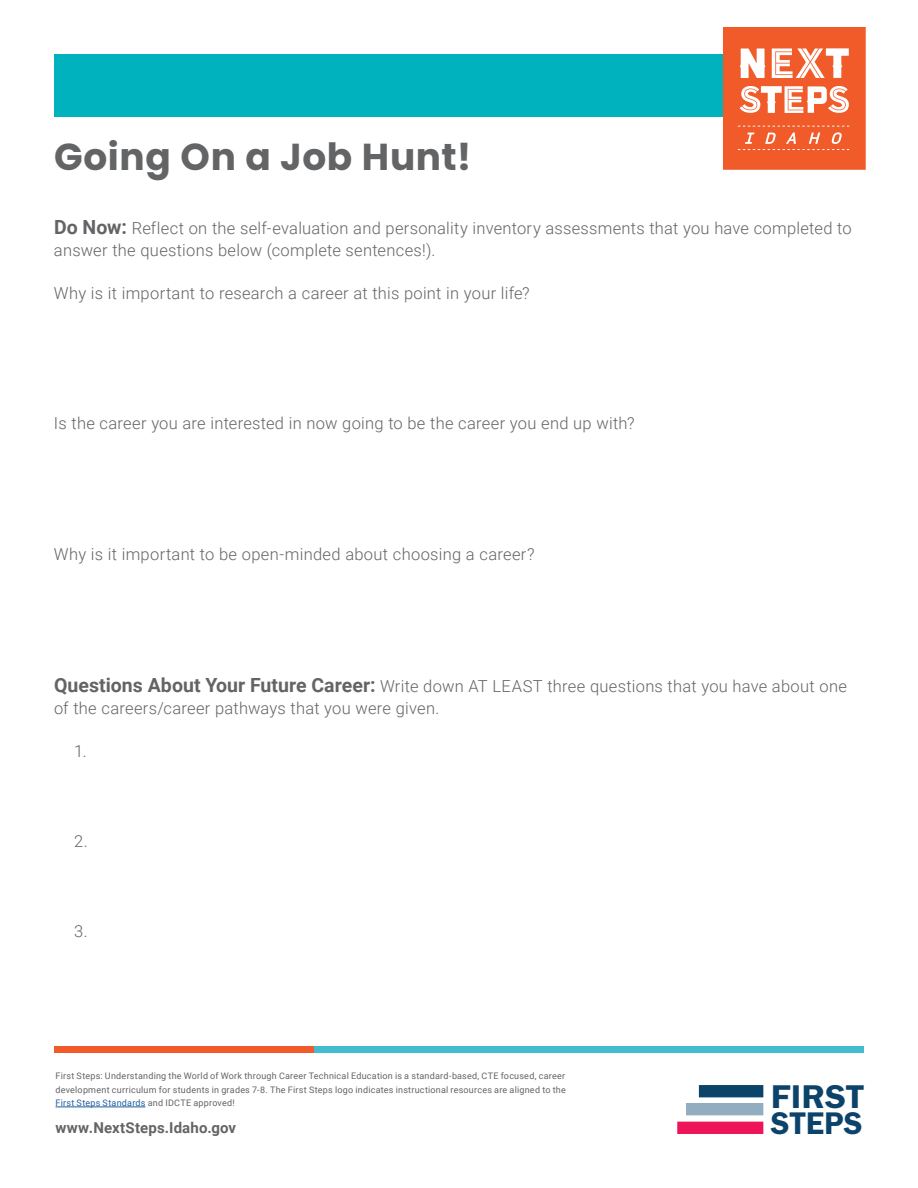
<style>
.page{position:relative;width:918px;height:1188px;background:#fff}
.page>*{position:absolute;margin:0;border:0;box-sizing:border-box;transform-origin:0 0}
.t1{font:700 37.5px "Poppins";letter-spacing:.015em;color:#636466}
.t2{font:34.05px "Franklin Gothic URW Dem";color:#0c436b;scale:1.06 1}
.t3{font:32.4px "Franklin Gothic URW Dem";letter-spacing:.005em;color:#0c436b}
.t4{font:300 16.5px/22.5px "Roboto";letter-spacing:.015em;color:#636466}
.t5{font:700 15px "Roboto";letter-spacing:.01em;color:#636466}
.t6{font:9px/13.5px "Roboto";letter-spacing:.025em;color:#636466;text-align:justify}
.s1{font-weight:700;font-size:19.5px}
.s2{color:#215e9e}
</style>
<div class="page">
<div style="left:54px;top:54px;width:810px;height:63px;background:#00b1be"></div>
<svg style="left:723px;top:27px;width:143px;height:143px;background:#f3774f"></svg>
<div style="left:314px;top:1046px;width:550px;height:7px;background:#43bdce"></div>
<div style="left:54px;top:1046px;width:260px;height:7px;background:#f15a29"></div>
<hr style="left:56px;top:1107px;width:90px;height:1px;background:#215e9e">
<div style="left:683px;top:1122px;width:74px;height:12px;background:#ed145a"></div>
<div style="left:692px;top:1103px;width:65px;height:12px;background:#92acc0"></div>
<div style="left:705px;top:1085px;width:52px;height:12px;background:#0c436b"></div>
<h1 class="t1" style="left:54px;top:135px;width:419px">Going On a Job Hunt!</h1>
<p class="t4" style="left:54px;top:216px;width:799px"><span class="s1">Do Now:</span> Reflect on the self-evaluation and personality inventory assessments that you have completed to answer the questions below (complete sentences!).</p>
<p class="t4" style="left:54px;top:281px;width:477px">Why is it important to research a career at this point in your life?</p>
<p class="t4" style="left:54px;top:412px;width:582px">Is the career you are interested in now going to be the career you end up with?</p>
<p class="t4" style="left:54px;top:542px;width:482px">Why is it important to be open-minded about choosing a career?</p>
<p class="t4" style="left:54px;top:674px;width:795px"><span class="s1">Questions About Your Future Career:</span> Write down AT LEAST three questions that you have about one of the careers/career pathways that you were given.</p>
<p class="t4" style="left:74px;top:739px;width:14px">1.</p>
<p class="t4" style="left:74px;top:829px;width:15px">2.</p>
<p class="t4" style="left:74px;top:919px;width:15px">3.</p>
<p class="t6" style="left:56px;top:1069px;width:512px">First Steps: Understanding the World of Work through Career Technical Education is a standard-based, CTE focused, career development curriculum for students in grades 7-8. The First Steps logo indicates instructional resources are aligned to the <span class="s2">First Steps Standards</span> and IDCTE approved!</p>
<p class="t5" style="left:56px;top:1117px;width:182px">www.NextSteps.Idaho.gov</p>
<h2 class="t2" style="left:771px;top:1076px;width:89px">FIRST</h2>
<h3 class="t3" style="left:771px;top:1103px;width:93px">STEPS</h3>
</div>
